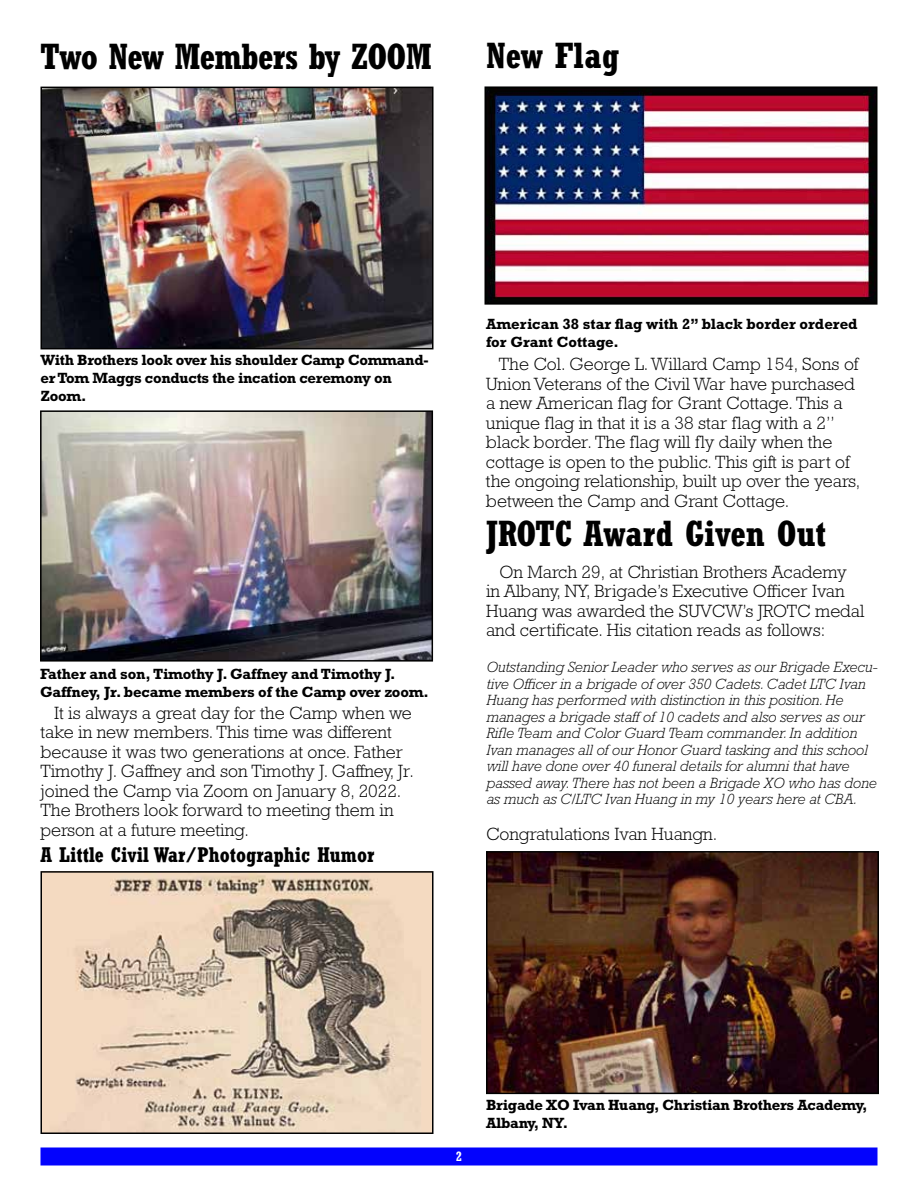
<style>
.page{position:relative;width:918px;height:1188px;background:#fff}
.page>*{position:absolute;margin:0;border:0;box-sizing:border-box;transform-origin:0 0}
.t1{font:700 condensed 36px "Rockwell";letter-spacing:-.01em;color:#000}
.t2{font:700 condensed 21px "Rockwell";color:#000}
.t3{font:300 18px/19.5px "Rockwell";color:#000}
.t4{font:italic 300 15px/16.5px "Rockwell";color:#000}
.t5{font:700 15px/18px "Rockwell";letter-spacing:-.02em;color:#000}
.t6{font:700 15px/18px "Rockwell";color:#000}
.t7{font:700 condensed 13.5px "Rockwell";color:#fff}
</style>
<div class="page">
<div style="left:40px;top:1148px;width:838px;height:18px;background:#0303fd"></div>
<img style="left:43px;top:413px;width:387px;height:246px">
<div style="left:40px;top:410px;width:393px;height:252px;border:2px solid #000"></div>
<img style="left:43px;top:90px;width:388px;height:256px">
<div style="left:40px;top:87px;width:394px;height:262px;border:2px solid #000"></div>
<img style="left:487px;top:89px;width:388px;height:213px">
<div style="left:484px;top:86px;width:394px;height:219px;border:2px solid #000"></div>
<img style="left:489px;top:854px;width:387px;height:237px">
<div style="left:486px;top:851px;width:393px;height:243px;border:2px solid #000"></div>
<img style="left:43px;top:874px;width:388px;height:257px">
<div style="left:40px;top:871px;width:394px;height:263px;border:2px solid #000"></div>
<h1 class="t1" style="left:40px;top:36px;width:393px">Two New Members by ZOOM</h1>
<h1 class="t1" style="left:486px;top:35px;width:135px">New Flag</h1>
<p class="t5" style="left:40px;top:350px;width:390px">With Brothers look over his shoulder Camp Command&shy;er Tom Maggs conducts the incation ceremony on<br>Zoom.</p>
<p class="t5" style="left:40px;top:665px;width:390px">Father and son, Timothy J. Gaffney and Timothy J.<br>Gaffney, Jr. became members of the Camp over zoom.</p>
<p class="t3" style="left:40px;top:703px;width:373px;text-indent:14px">It is always a great day for the Camp when we take in new members. This time was different because it was two generations at once. Father Timothy J. Gaffney and son Timothy J. Gaffney, Jr. joined the Camp via Zoom on January 8, 2022.<br>The Brothers look forward to meeting them in person at a future meeting.</p>
<p class="t2" style="left:40px;top:842px;width:335px">A Little Civil War/Photographic Humor</p>
<p class="t6" style="left:486px;top:315px;width:373px">American 38 star flag with 2” black border ordered for Grant Cottage.</p>
<p class="t3" style="left:486px;top:354px;width:376px;text-indent:13px">The Col. George L. Willard Camp 154, Sons of Union Veterans of the Civil War have purchased a new American flag for Grant Cottage. This a unique flag in that it is a 38 star flag with a 2” black border. The flag will fly daily when the cottage is open to the public. This gift is part of the ongoing relationship, built up over the years, between the Camp and Grant Cottage.</p>
<h1 class="t1" style="left:486px;top:512px;width:342px">JROTC Award Given Out</h1>
<p class="t3" style="left:486px;top:562px;width:380px;text-indent:14px">On March 29, at Christian Brothers Academy in Albany, NY, Brigade’s Executive Officer Ivan Huang was awarded the SUVCW’s JROTC medal and certificate. His citation reads as follows:</p>
<p class="t4" style="left:486px;top:659px;width:393px">Outstanding Senior Leader who serves as our Brigade Execu&shy;tive Officer in a brigade of over 350 Cadets. Cadet LTC Ivan Huang has performed with distinction in this position. He manages a brigade staff of 10 cadets and also serves as our Rifle Team and Color Guard Team commander. In addition Ivan manages all of our Honor Guard tasking and this school will have done over 40 funeral details for alumni that have passed away. There has not been a Brigade XO who has done as much as C/LTC Ivan Huang in my 10 years here at CBA.</p>
<p class="t3" style="left:486px;top:824px;width:229px">Congratulations Ivan Huangn.</p>
<p class="t7" style="left:456px;top:1148px;width:7px">2</p>
<p class="t5" style="left:486px;top:1096px;width:383px">Brigade XO Ivan Huang, Christian Brothers Academy,<br>Albany, NY.</p>
</div>
